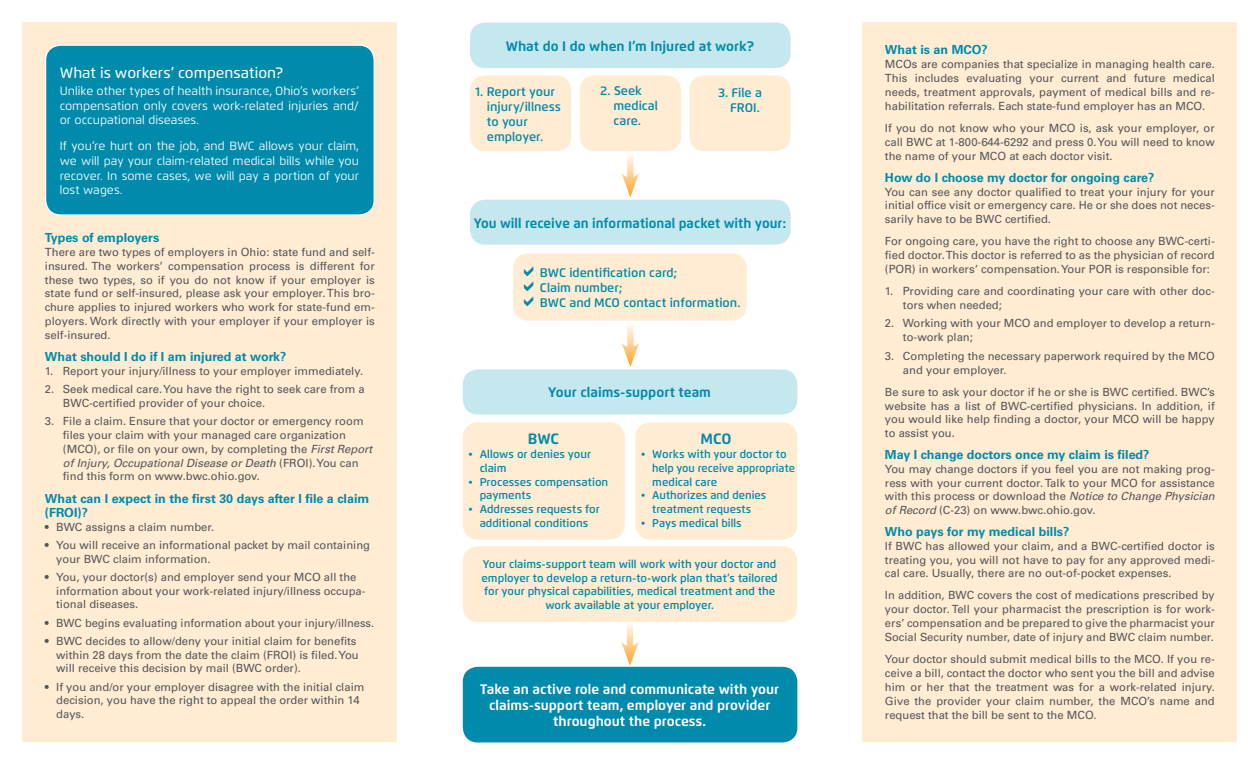
<style>
.page{position:relative;width:1260px;height:765px;background:#fff}
.page>*{position:absolute;margin:0;border:0;box-sizing:border-box;transform-origin:0 0}
.t1{font:500 15px "Flexo";color:#fff}
.Body_text{font:700 15px "Flexo";letter-spacing:-.005em;color:#008aac}
.t2{font:700 13.75px/16.2px "Flexo";color:#fff;text-align:center}
.t3{font:700 13.75px "Flexo";color:#008aac}
.t4{font:700 12.5px/13.8px "Univers LT Std";color:#008aac}
.Body_text-2{font:600 12.5px/15px "Flexo";color:#008aac}
.t5{font:11.88px/14.6px "Flexo";color:#fff;text-align:justify}
.t6{font:11.25px/13.8px "Univers LT Std";color:#54555a;text-align:justify}
.Body_text-3{font:600 11.25px/13.8px "Flexo";color:#008aac}
.s1{font-style:italic}
</style>
<div class="page">
<div style="left:862px;top:22px;width:376px;height:720px;background:#ffecd2"></div>
<div style="left:22px;top:22px;width:376px;height:720px;background:#ffecd2"></div>
<svg style="left:627px;top:623px;width:6px;height:19px"></svg>
<svg style="left:621px;top:642px;width:18px;height:24px"></svg>
<div style="left:470px;top:76px;width:101px;height:75px;background:#ffecd2;border-radius:15px"></div>
<div style="left:470px;top:22px;width:321px;height:46px;background:#c5e8ee;border-radius:15px"></div>
<div style="left:580px;top:76px;width:101px;height:75px;background:#ffecd2;border-radius:15px"></div>
<div style="left:689px;top:76px;width:102px;height:75px;background:#ffecd2;border-radius:15px"></div>
<svg style="left:627px;top:155px;width:6px;height:18px"></svg>
<svg style="left:621px;top:173px;width:18px;height:24px"></svg>
<div style="left:470px;top:200px;width:321px;height:45px;background:#c5e8ee;border-radius:15px"></div>
<div style="left:513px;top:253px;width:234px;height:68px;background:#ffecd2;border-radius:15px"></div>
<div style="left:463px;top:369px;width:334px;height:45px;background:#c5e8ee;border-radius:15px"></div>
<div style="left:463px;top:422px;width:162px;height:118px;background:#ffecd2;border-radius:15px"></div>
<div style="left:635px;top:422px;width:162px;height:118px;background:#ffecd2;border-radius:15px"></div>
<div style="left:463px;top:546px;width:334px;height:76px;background:#ffecd2;border-radius:15px"></div>
<svg style="left:627px;top:324px;width:7px;height:19px"></svg>
<svg style="left:622px;top:343px;width:17px;height:24px"></svg>
<div style="left:463px;top:667px;width:334px;height:75px;background:#008aac;border-radius:15px"></div>
<div style="left:46px;top:45px;width:328px;height:170px;background:#008aac;border-radius:15px"></div>
<div style="left:45px;top:45px;width:330px;height:171px;border:1px solid #fff;border-radius:15px"></div>
<p class="t1" style="left:60px;top:63px;width:225px">What is workers’ compensation?</p>
<p class="t5" style="left:60px;top:84px;width:301px">Unlike other types of health insurance, Ohio’s workers’ compensation only covers work-related injuries and/ or occupational diseases.</p>
<p class="t5" style="left:60px;top:139px;width:301px">If you’re hurt on the job, and BWC allows your claim, we will pay your claim-related medical bills while you recover. In some cases, we will pay a portion of your lost wages.</p>
<p class="t4" style="left:45px;top:231px;width:116px">Types of employers</p>
<p class="t6" style="left:45px;top:245px;width:331px">There are two types of employers in Ohio: state fund and self&shy;insured. The workers’ compensation process is different for these two types, so if you do not know if your employer is state fund or self-insured, please ask your employer. This bro&shy;chure applies to injured workers who work for state-fund em&shy;ployers. Work directly with your employer if your employer is self-insured.</p>
<p class="t4" style="left:45px;top:350px;width:243px">What should I do if I am injured at work?</p>
<p class="t6" style="left:45px;top:364px;width:320px">1. Report your injury/illness to your employer immediately.</p>
<p class="t6" style="left:63px;top:383px;width:303px;text-indent:-18px">2. Seek medical care. You have the right to seek care from a<br>BWC-certified provider of your choice.</p>
<p class="t6" style="left:63px;top:415px;width:311px;text-align:left;text-indent:-18px">3. File a claim. Ensure that your doctor or emergency room files your claim with your managed care organization (MCO), or file on your own, by completing the <span class="s1">First Report of Injury, Occupational Disease or Death</span> (FROI). You can find this form on www.bwc.ohio.gov.</p>
<p class="t4" style="left:45px;top:492px;width:326px">What can I expect in the first 30 days after I file a claim (FROI)?</p>
<p class="t6" style="left:45px;top:520px;width:171px">• BWC assigns a claim number.</p>
<p class="t6" style="left:56px;top:538px;width:315px;text-indent:-11px">• You will receive an informational packet by mail containing your BWC claim information.</p>
<p class="t6" style="left:56px;top:570px;width:311px;text-align:left;text-indent:-11px">• You, your doctor(s) and employer send your MCO all the information about your work-related injury/illness occupa&shy;tional diseases.</p>
<p class="t6" style="left:45px;top:616px;width:331px">• BWC begins evaluating information about your injury/illness.</p>
<p class="t6" style="left:56px;top:634px;width:304px;text-align:left;text-indent:-11px">• BWC decides to allow/deny your initial claim for benefits within 28 days from the date the claim (FROI) is filed. You will receive this decision by mail (BWC order).</p>
<p class="t6" style="left:56px;top:680px;width:310px;text-align:left;text-indent:-11px">• If you and/or your employer disagree with the initial claim decision, you have the right to appeal the order within 14 days.</p>
<p class="t3" style="left:506px;top:38px;width:250px">What do I do when I’m Injured at work?</p>
<p class="Body_text-2" style="left:613px;top:83px;width:46px;text-indent:-13px">2. Seek medical care.</p>
<p class="Body_text-2" style="left:718px;top:85px;width:45px;text-align:right">3. File a<br>FROI.</p>
<p class="Body_text-2" style="left:487px;top:84px;width:76px;text-indent:-11px">1. Report your injury/illness to your employer.</p>
<p class="t3" style="left:474px;top:214px;width:314px">You will receive an informational packet with your:</p>
<p class="Body_text-2" style="left:540px;top:265px;width:139px">BWC identification card;</p>
<p class="Body_text-2" style="left:540px;top:280px;width:84px">Claim number;</p>
<p class="Body_text-2" style="left:540px;top:295px;width:202px">BWC and MCO contact information.</p>
<p class="t3" style="left:548px;top:384px;width:164px">Your claims-support team</p>
<p class="Body_text" style="left:528px;top:430px;width:33px">BWC</p>
<p class="Body_text-3" style="left:480px;top:447px;width:113px;text-indent:-11px">• Allows or denies your claim</p>
<p class="Body_text-3" style="left:480px;top:475px;width:130px;text-indent:-11px">• Processes compensation payments</p>
<p class="Body_text-3" style="left:468px;top:502px;width:133px;text-align:center">• Addresses requests for additional conditions</p>
<p class="Body_text" style="left:701px;top:430px;width:32px">MCO</p>
<p class="Body_text-3" style="left:652px;top:447px;width:144px;text-indent:-11px">• Works with your doctor to help you receive appropriate medical care</p>
<p class="Body_text-3" style="left:641px;top:489px;width:127px;text-align:center">• Authorizes and denies treatment requests</p>
<p class="Body_text-3" style="left:641px;top:516px;width:102px">• Pays medical bills</p>
<p class="Body_text-3" style="left:482px;top:557px;width:298px;text-align:center">Your claims-support team will work with your doctor and employer to develop a return-to-work plan that’s tailored for your physical capabilities, medical treatment and the work available at your employer.</p>
<p class="t2" style="left:480px;top:681px;width:300px">Take an active role and communicate with your claims-support team, employer and provider throughout the process.</p>
<p class="t4" style="left:885px;top:42px;width:104px">What is an MCO?</p>
<p class="t6" style="left:885px;top:57px;width:331px">MCOs are companies that specialize in managing health care.<br>This includes evaluating your current and future medical needs, treatment approvals, payment of medical bills and re&shy;habilitation referrals. Each state-fund employer has an MCO.</p>
<p class="t6" style="left:885px;top:121px;width:331px">If you do not know who your MCO is, ask your employer, or call BWC at 1-800-644-6292 and press 0. You will need to know the name of your MCO at each doctor visit.</p>
<p class="t4" style="left:885px;top:171px;width:271px">How do I choose my doctor for ongoing care?</p>
<p class="t6" style="left:885px;top:185px;width:331px">You can see any doctor qualified to treat your injury for your initial office visit or emergency care. He or she does not neces&shy;sarily have to be BWC certified.</p>
<p class="t6" style="left:885px;top:234px;width:331px">For ongoing care, you have the right to choose any BWC-certi&shy;fied doctor. This doctor is referred to as the physician of record (POR) in workers’ compensation. Your POR is responsible for:</p>
<p class="t6" style="left:903px;top:284px;width:313px;text-indent:-18px">1. Providing care and coordinating your care with other doc&shy;tors when needed;</p>
<p class="t6" style="left:903px;top:316px;width:313px;text-indent:-18px">2. Working with your MCO and employer to develop a return&shy;to-work plan;</p>
<p class="t6" style="left:903px;top:349px;width:313px;text-indent:-18px">3. Completing the necessary paperwork required by the MCO and your employer.</p>
<p class="t6" style="left:885px;top:385px;width:331px">Be sure to ask your doctor if he or she is BWC certified. BWC’s website has a list of BWC-certified physicians. In addition, if you would like help finding a doctor, your MCO will be happy to assist you.</p>
<p class="t4" style="left:885px;top:448px;width:266px">May I change doctors once my claim is filed?</p>
<p class="t6" style="left:885px;top:462px;width:331px">You may change doctors if you feel you are not making prog&shy;ress with your current doctor. Talk to your MCO for assistance with this process or download the <span class="s1">Notice to Change Physician of Record</span> (C-23) on www.bwc.ohio.gov.</p>
<p class="t4" style="left:885px;top:525px;width:186px">Who pays for my medical bills?</p>
<p class="t6" style="left:885px;top:539px;width:331px">If BWC has allowed your claim, and a BWC-certified doctor is treating you, you will not have to pay for any approved medi&shy;cal care. Usually, there are no out-of-pocket expenses.</p>
<p class="t6" style="left:885px;top:589px;width:331px">In addition, BWC covers the cost of medications prescribed by your doctor. Tell your pharmacist the prescription is for work&shy;ers’ compensation and be prepared to give the pharmacist your Social Security number, date of injury and BWC claim number.</p>
<p class="t6" style="left:885px;top:652px;width:331px">Your doctor should submit medical bills to the MCO. If you re&shy;ceive a bill, contact the doctor who sent you the bill and advise him or her that the treatment was for a work-related injury.<br>Give the provider your claim number, the MCO’s name and request that the bill be sent to the MCO.</p>
</div>
